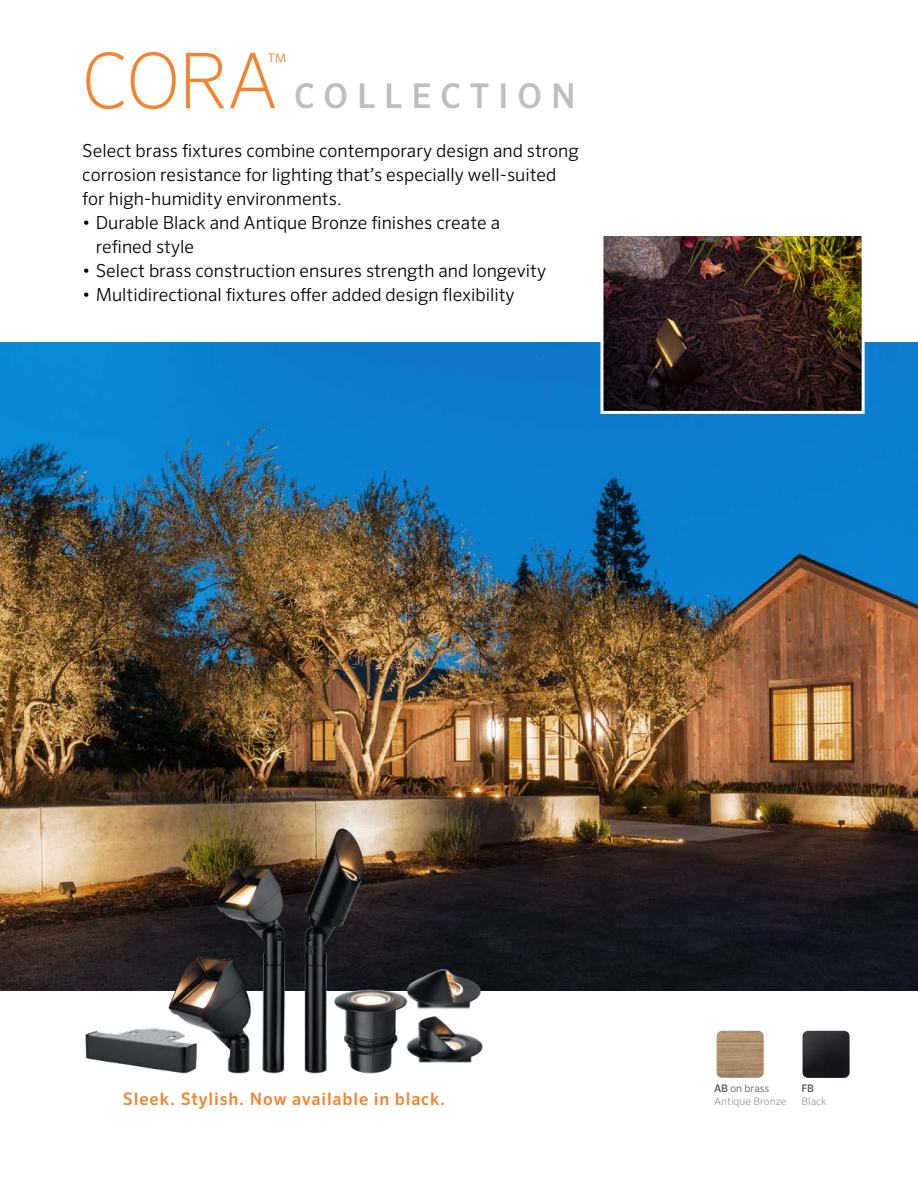
<style>
.page{position:relative;width:918px;height:1188px;background:#fff}
.page>*{position:absolute;margin:0;border:0;box-sizing:border-box;transform-origin:0 0}
.t1{font:200 76.8px "Sero Pro";color:#f5822d}
.t2{font:500 34.2px "Sero Pro";letter-spacing:.26em;color:#bcbec0}
.t3{font:200 25.65px "Sero Pro";color:#f5822d}
.t4{font:300 18px/24px "Sero Pro";color:#000}
.t5{font:500 17.25px "Sero Pro";letter-spacing:.05em;color:#f5822d}
.t6{font:300 10.5px/12.6px "Sero Pro";color:#9c9896}
.t7{font:500 10.5px "Sero Pro";color:#585956}
.s1{font-weight:500;color:#585956}
.s2{color:#585956}
</style>
<div class="page">
<img style="left:0;top:342px;width:918px;height:648px">
<img style="left:604px;top:237px;width:257px;height:173px">
<div style="left:600px;top:233px;width:265px;height:181px;border:3px solid #fff"></div>
<img style="left:804px;top:1032px;width:44px;height:44px">
<div style="left:800px;top:1028px;width:52px;height:52px;border:3px solid #fff;border-radius:7px"></div>
<img style="left:718px;top:1032px;width:44px;height:44px">
<div style="left:714px;top:1028px;width:52px;height:52px;border:3px solid #fff;border-radius:7px"></div>
<img style="left:86px;top:814px;width:403px;height:260px">
<h1 class="t1" style="left:81px;top:36px;width:198px">CORA</h1>
<h3 class="t3" style="left:268px;top:47px;width:21px">™</h3>
<h2 class="t2" style="left:294px;top:76px;width:283px">COLLECTION</h2>
<p class="t4" style="left:82px;top:138px;width:498px">Select brass fixtures combine contemporary design and strong corrosion resistance for lighting that’s especially well-suited for high-humidity environments.</p>
<p class="t4" style="left:96px;top:210px;width:406px;text-indent:-14px">• Durable Black and Antique Bronze finishes create a refined style</p>
<p class="t4" style="left:82px;top:258px;width:465px">• Select brass construction ensures strength and longevity</p>
<p class="t4" style="left:82px;top:282px;width:434px">• Multidirectional fixtures offer added design flexibility</p>
<p class="t5" style="left:123px;top:1089px;width:324px">Sleek. Stylish. Now available in black.</p>
<p class="t6" style="left:714px;top:1082px;width:74px"><span class="s1">AB</span> <span class="s2">on brass<br></span>Antique Bronze</p>
<p class="t7" style="left:801px;top:1082px;width:14px">FB</p>
<p class="t6" style="left:801px;top:1095px;width:27px">Black</p>
</div>
